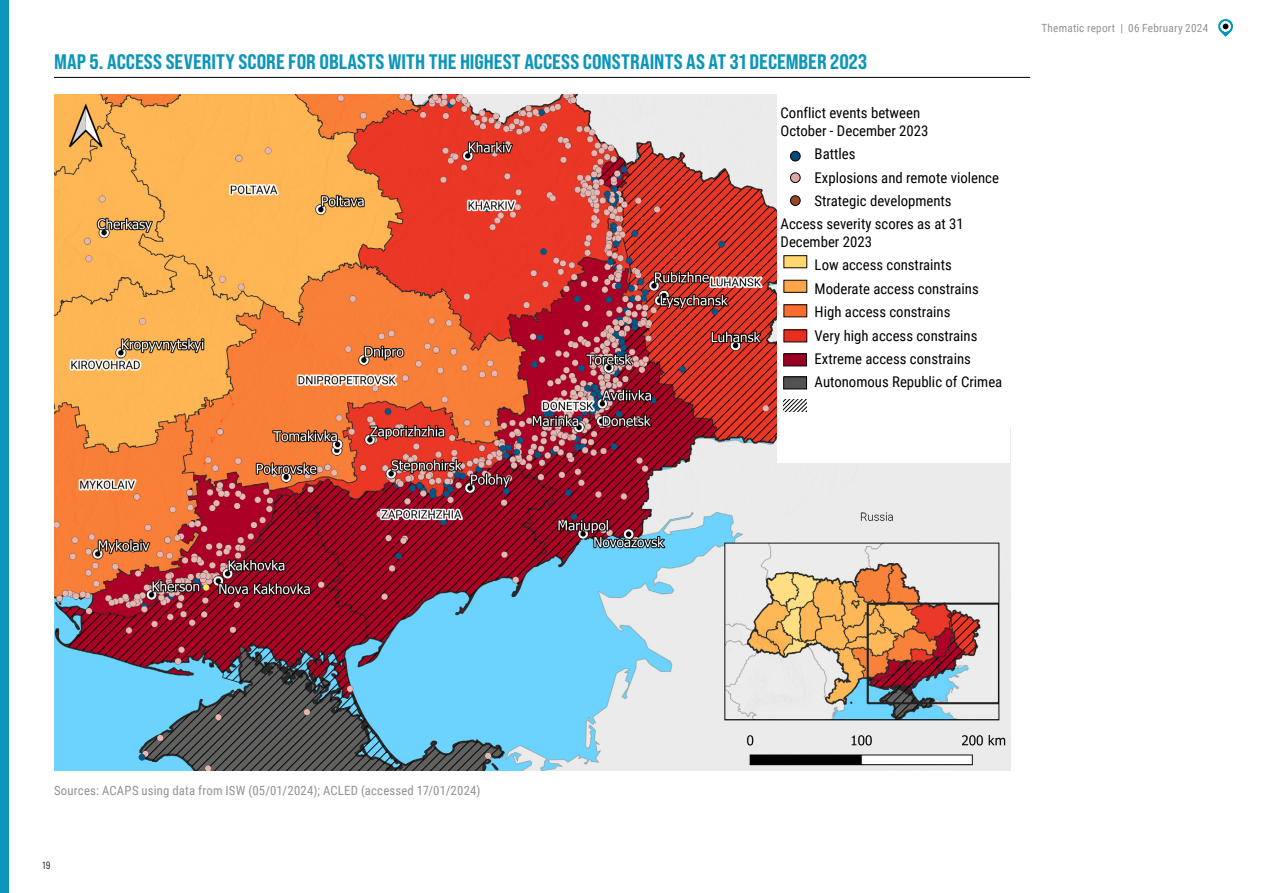
<style>
.page{position:relative;width:1263px;height:893px;background:#fff}
.page>*{position:absolute;margin:0;border:0;box-sizing:border-box;transform-origin:0 0}
.t1{font:21px "Bebas Neue Pro Semi Exp X Bold";letter-spacing:.005em;color:#0c96ba}
.t2{font:14.7px/23.4px "Roboto Condensed";color:#000}
.t3{font:12.75px "Roboto Condensed";letter-spacing:.015em;color:#929292}
.t4{font:11.25px "Roboto Condensed";letter-spacing:.02em;color:#929292}
.t5{font:10.5px "Bebas Neue Pro Middle";color:#000}
</style>
<div class="page">
<hr style="left:54px;top:77px;width:976px;height:1px;background:#000">
<img style="left:54px;top:95px;width:956px;height:676px">
<div style="left:777px;top:95px;width:233px;height:368px;background:#fff"></div>
<div style="left:784px;top:256px;width:23px;height:12px;background:#ffd76d"></div>
<div style="left:784px;top:280px;width:23px;height:12px;background:#fea649"></div>
<div style="left:784px;top:354px;width:22px;height:12px;background:#9a0021"></div>
<div style="left:783px;top:354px;width:24px;height:12px;border:1px solid #0a0a0a"></div>
<div style="left:784px;top:305px;width:23px;height:12px;background:#f86c30"></div>
<div style="left:784px;top:330px;width:23px;height:12px;background:#e62f21"></div>
<div style="left:784px;top:377px;width:22px;height:12px;background:#525252"></div>
<div style="left:783px;top:377px;width:24px;height:12px;border:1px solid #000"></div>
<svg style="left:784px;top:400px;width:23px;height:12px"></svg>
<div style="left:790px;top:151px;width:10px;height:10px;background:#004b78;border-radius:50%"></div>
<div style="left:790px;top:151px;width:10px;height:10px;border:1px solid #000;border-radius:50%"></div>
<div style="left:790px;top:173px;width:10px;height:10px;background:#e0a8a4;border-radius:50%"></div>
<div style="left:790px;top:173px;width:10px;height:10px;border:1px solid #000;border-radius:50%"></div>
<div style="left:790px;top:196px;width:10px;height:9px;background:#9e4425;border-radius:50%"></div>
<div style="left:790px;top:196px;width:10px;height:10px;border:1px solid #000;border-radius:50%"></div>
<svg style="left:1218px;top:19px;width:15px;height:18px"></svg>
<div style="left:0;top:0;width:9px;height:893px;background:#0c96ba"></div>
<h1 class="t1" style="left:54px;top:49px;width:815px">MAP 5. ACCESS SEVERITY SCORE FOR OBLASTS WITH THE HIGHEST ACCESS CONSTRAINTS AS AT 31 DECEMBER 2023</h1>
<p class="t2" style="left:780px;top:103px;width:149px;line-height:17.7px">Conflict events between<br>October - December 2023</p>
<p class="t2" style="left:815px;top:142px;width:42px">Battles</p>
<p class="t2" style="left:815px;top:165px;width:186px">Explosions and remote violence</p>
<p class="t2" style="left:815px;top:188px;width:139px">Strategic developments</p>
<p class="t2" style="left:780px;top:212px;width:185px">Access severity scores as at 31</p>
<p class="t2" style="left:815px;top:230px;width:189px;text-indent:-34px">December 2023<br>Low access constraints<br>Moderate access constrains<br>High access constrains<br>Very high access constrains<br>Extreme access constrains<br>Autonomous Republic of Crimea</p>
<p class="t4" style="left:1041px;top:20px;width:168px">Thematic report | 06 February 2024</p>
<p class="t3" style="left:54px;top:781px;width:428px">Sources: ACAPS using data from ISW (05/01/2024); ACLED (accessed 17/01/2024)</p>
<p class="t5" style="left:43px;top:859px;width:9px">19</p>
</div>
